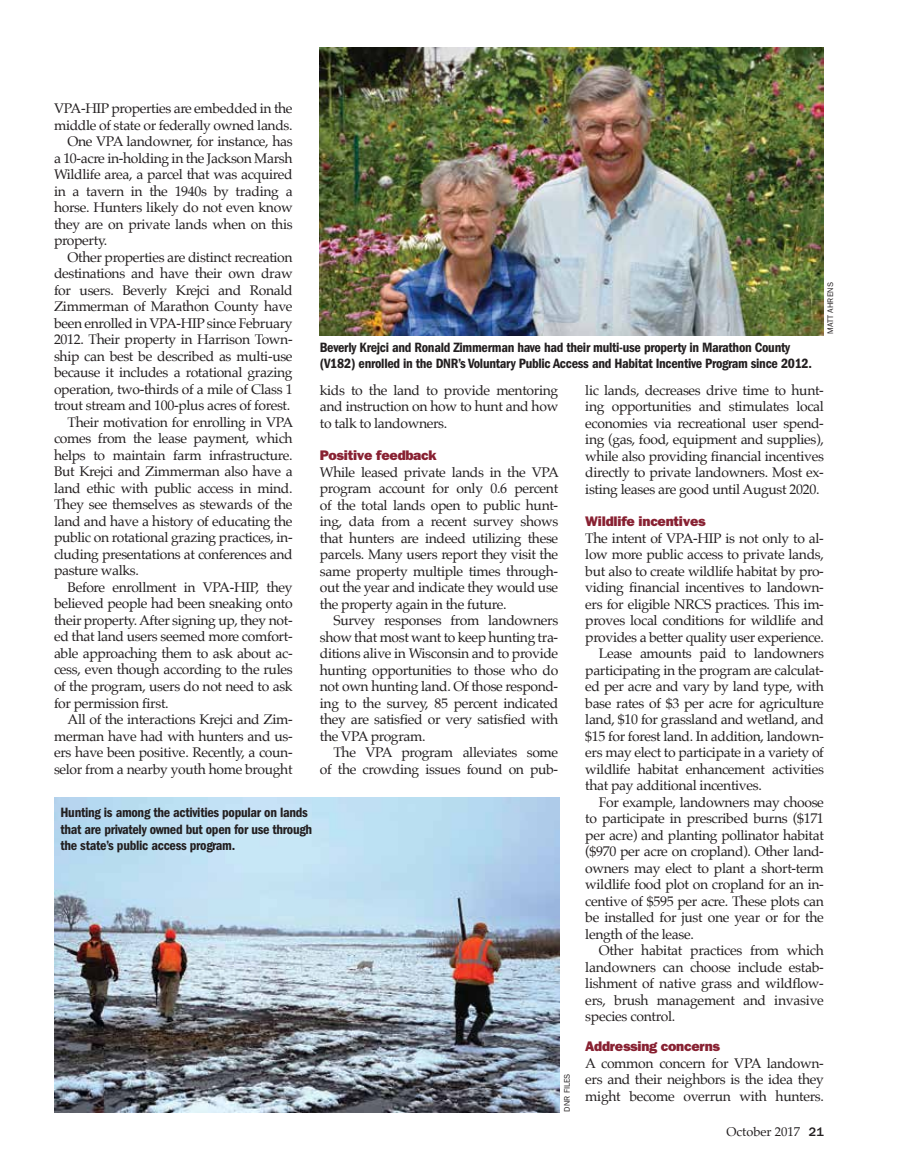
<style>
.page{position:relative;width:905px;height:1175px;background:#fff}
.page>*{position:absolute;margin:0;border:0;box-sizing:border-box;transform-origin:0 0}
.t1{font:13.95px/16.5px "Palatino";letter-spacing:-.025em;color:#231f20;text-align:justify}
.t2{font:13.95px/16.5px "ITC Franklin Gothic Std Dm Cd";letter-spacing:-.02em;color:#231f20}
.t3{font:800 13.95px "Franklin Gothic";letter-spacing:-.02em;color:#882132}
.t4{font:12.75px "Palatino";color:#231f20}
.t5{font:8.1px "ITC Franklin Gothic Std";letter-spacing:.01em;color:#231f20}
.s1{font-family:"ITC Franklin Gothic Std";font-weight:500}
</style>
<div class="page">
<img style="left:54px;top:797px;width:505px;height:315px">
<img style="left:320px;top:47px;width:504px;height:289px">
<p class="t1" style="left:54px;top:100px;width:240px">VPA-HIP properties are embedded in the</p>
<p class="t1" style="left:54px;top:117px;width:240px">middle of state or federally owned lands.</p>
<p class="t1" style="left:68px;top:133px;width:227px">One VPA landowner, for instance, has</p>
<p class="t1" style="left:54px;top:150px;width:240px">a 10-acre in-holding in the Jackson Marsh</p>
<p class="t1" style="left:54px;top:166px;width:240px">Wildlife area, a parcel that was acquired</p>
<p class="t1" style="left:54px;top:183px;width:240px">in a tavern in the 1940s by trading a</p>
<p class="t1" style="left:54px;top:199px;width:240px">horse. Hunters likely do not even know</p>
<p class="t1" style="left:54px;top:216px;width:240px">they are on private lands when on this</p>
<p class="t1" style="left:54px;top:232px;width:55px">property.</p>
<p class="t1" style="left:68px;top:249px;width:226px">Other properties are distinct recreation</p>
<p class="t1" style="left:54px;top:265px;width:240px">destinations and have their own draw</p>
<p class="t1" style="left:54px;top:282px;width:240px">for users. Beverly Krejci and Ronald</p>
<p class="t1" style="left:54px;top:298px;width:240px">Zimmerman of Marathon County have</p>
<p class="t1" style="left:54px;top:315px;width:240px">been enrolled in VPA-HIP since February</p>
<p class="t1" style="left:54px;top:331px;width:240px">2012. Their property in Harrison Town-</p>
<p class="t1" style="left:54px;top:348px;width:240px">ship can best be described as multi-use</p>
<p class="t1" style="left:54px;top:364px;width:240px">because it includes a rotational grazing</p>
<p class="t1" style="left:54px;top:381px;width:240px">operation, two-thirds of a mile of Class 1</p>
<p class="t1" style="left:54px;top:397px;width:238px">trout stream and 100-plus acres of forest.</p>
<p class="t1" style="left:68px;top:414px;width:227px">Their motivation for enrolling in VPA</p>
<p class="t1" style="left:54px;top:430px;width:240px">comes from the lease payment, which</p>
<p class="t1" style="left:54px;top:447px;width:240px">helps to maintain farm infrastructure.</p>
<p class="t1" style="left:54px;top:463px;width:240px">But Krejci and Zimmerman also have a</p>
<p class="t1" style="left:54px;top:480px;width:240px">land ethic with public access in mind.</p>
<p class="t1" style="left:54px;top:496px;width:240px">They see themselves as stewards of the</p>
<p class="t1" style="left:54px;top:513px;width:240px">land and have a history of educating the</p>
<p class="t1" style="left:54px;top:529px;width:240px">public on rotational grazing practices, in-</p>
<p class="t1" style="left:54px;top:546px;width:240px">cluding presentations at conferences and</p>
<p class="t1" style="left:54px;top:562px;width:86px">pasture walks.</p>
<p class="t1" style="left:68px;top:579px;width:226px">Before enrollment in VPA-HIP, they</p>
<p class="t1" style="left:54px;top:595px;width:240px">believed people had been sneaking onto</p>
<p class="t1" style="left:54px;top:612px;width:240px">their property. After signing up, they not-</p>
<p class="t1" style="left:54px;top:628px;width:240px">ed that land users seemed more comfort-</p>
<p class="t1" style="left:54px;top:645px;width:240px">able approaching them to ask about ac-</p>
<p class="t1" style="left:54px;top:661px;width:240px">cess, even though according to the rules</p>
<p class="t1" style="left:54px;top:678px;width:240px">of the program, users do not need to ask</p>
<p class="t1" style="left:54px;top:694px;width:116px">for permission first.</p>
<p class="t1" style="left:68px;top:711px;width:226px">All of the interactions Krejci and Zim-</p>
<p class="t1" style="left:54px;top:727px;width:240px">merman have had with hunters and us-</p>
<p class="t1" style="left:54px;top:744px;width:240px">ers have been positive. Recently, a coun-</p>
<p class="t1" style="left:54px;top:760px;width:240px">selor from a nearby youth home brought</p>
<p class="t2" style="left:60px;top:804px;width:253px">Hunting is among the activities popular on lands that are privately owned but open for use through the state’s public access program.</p>
<p class="t2" style="left:320px;top:339px;width:494px">Beverly Krejci and Ronald Zimmerman have had their multi-use property in Marathon County (V182) enrolled in the DNR’s Voluntary Public Access and Habitat Incentive Program since 2012.</p>
<p class="t5" style="left:825px;top:334px;width:53px;rotate:-90deg">MATT AHRENS</p>
<p class="t1" style="left:320px;top:382px;width:240px">kids to the land to provide mentoring and instruction on how to hunt and how to talk to landowners.</p>
<p class="t3" style="left:320px;top:447px;width:118px">Positive feedback</p>
<p class="t1" style="left:320px;top:463px;width:241px">While leased private lands in the VPA program account for only 0.6 percent of the total lands open to public hunt&shy;ing, data from a recent survey shows that hunters are indeed utilizing these parcels. Many users report they visit the same property multiple times through&shy;out the year and indicate they would use the property again in the future.</p>
<p class="t1" style="left:320px;top:612px;width:240px;text-indent:14px">Survey responses from landowners show that most want to keep hunting tra&shy;ditions alive in Wisconsin and to provide hunting opportunities to those who do not own hunting land. Of those respond&shy;ing to the survey, 85 percent indicated they are satisfied or very satisfied with the VPA program.</p>
<p class="t1" style="left:320px;top:744px;width:240px;text-align:right">The VPA program alleviates some of the crowding issues found on pub-</p>
<p class="t5" style="left:562px;top:1111px;width:40px;rotate:-90deg">DNR FILES</p>
<p class="t1" style="left:585px;top:382px;width:240px">lic lands, decreases drive time to hunt&shy;ing opportunities and stimulates local economies via recreational user spend&shy;ing (gas, food, equipment and supplies), while also providing financial incentives directly to private landowners. Most ex&shy;isting leases are good until August 2020.</p>
<p class="t3" style="left:585px;top:513px;width:122px">Wildlife incentives</p>
<p class="t1" style="left:585px;top:529px;width:240px">The intent of VPA-HIP is not only to al-</p>
<p class="t1" style="left:585px;top:546px;width:240px">low more public access to private lands,</p>
<p class="t1" style="left:585px;top:562px;width:240px">but also to create wildlife habitat by pro-</p>
<p class="t1" style="left:585px;top:579px;width:240px">viding financial incentives to landown-</p>
<p class="t1" style="left:585px;top:595px;width:240px">ers for eligible NRCS practices. This im-</p>
<p class="t1" style="left:585px;top:612px;width:240px">proves local conditions for wildlife and</p>
<p class="t1" style="left:585px;top:628px;width:240px">provides a better quality user experience.</p>
<p class="t1" style="left:599px;top:645px;width:227px">Lease amounts paid to landowners</p>
<p class="t1" style="left:585px;top:661px;width:240px">participating in the program are calculat-</p>
<p class="t1" style="left:585px;top:678px;width:240px">ed per acre and vary by land type, with</p>
<p class="t1" style="left:585px;top:694px;width:240px">base rates of $3 per acre for agriculture</p>
<p class="t1" style="left:585px;top:711px;width:240px">land, $10 for grassland and wetland, and</p>
<p class="t1" style="left:585px;top:727px;width:240px">$15 for forest land. In addition, landown-</p>
<p class="t1" style="left:585px;top:744px;width:240px">ers may elect to participate in a variety of</p>
<p class="t1" style="left:585px;top:760px;width:240px">wildlife habitat enhancement activities</p>
<p class="t1" style="left:585px;top:777px;width:178px">that pay additional incentives.</p>
<p class="t1" style="left:599px;top:793px;width:227px">For example, landowners may choose</p>
<p class="t1" style="left:585px;top:810px;width:240px">to participate in prescribed burns ($171</p>
<p class="t1" style="left:585px;top:826px;width:240px">per acre) and planting pollinator habitat</p>
<p class="t1" style="left:585px;top:843px;width:240px">($970 per acre on cropland). Other land-</p>
<p class="t1" style="left:585px;top:859px;width:240px">owners may elect to plant a short-term</p>
<p class="t1" style="left:585px;top:876px;width:240px">wildlife food plot on cropland for an in-</p>
<p class="t1" style="left:585px;top:892px;width:240px">centive of $595 per acre. These plots can</p>
<p class="t1" style="left:585px;top:909px;width:240px">be installed for just one year or for the</p>
<p class="t1" style="left:585px;top:925px;width:110px">length of the lease.</p>
<p class="t1" style="left:599px;top:942px;width:226px">Other habitat practices from which</p>
<p class="t1" style="left:585px;top:958px;width:240px">landowners can choose include estab-</p>
<p class="t1" style="left:585px;top:975px;width:240px">lishment of native grass and wildflow-</p>
<p class="t1" style="left:585px;top:991px;width:240px">ers, brush management and invasive</p>
<p class="t1" style="left:585px;top:1008px;width:92px">species control.</p>
<p class="t3" style="left:585px;top:1038px;width:136px">Addressing concerns</p>
<p class="t1" style="left:585px;top:1054px;width:240px">A common concern for VPA landown&shy;ers and their neighbors is the idea they might become overrun with hunters.</p>
<p class="t4" style="left:726px;top:1120px;width:99px">October 2017 <span class="s1">21</span></p>
</div>
